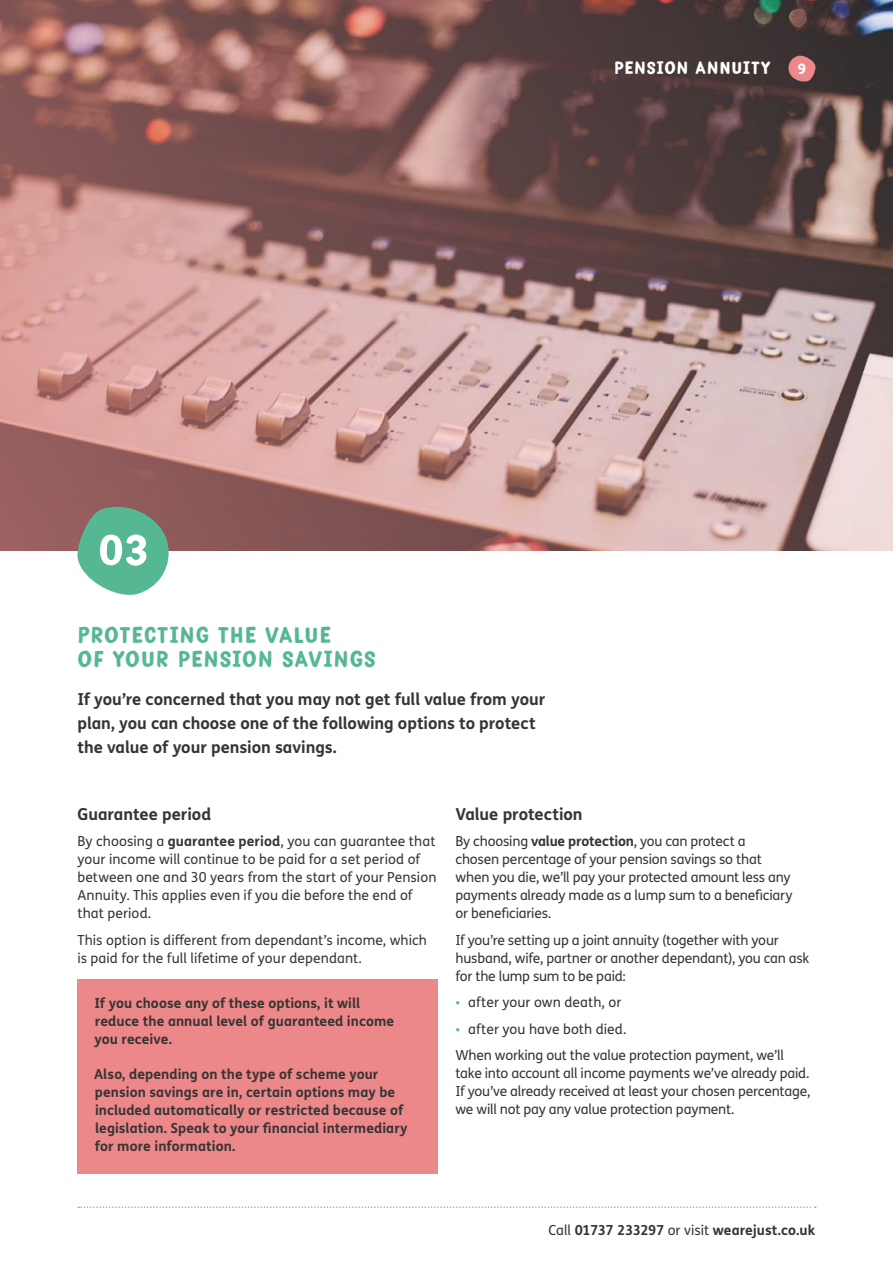
<style>
.page{position:relative;width:893px;height:1263px;background:#fff}
.page>*{position:absolute;margin:0;border:0;box-sizing:border-box;transform-origin:0 0}
.t1{font:51px "Just Script";color:#fff}
.t2{font:27px/24.3px "Just Script";letter-spacing:.035em;color:#55b893}
.t3{font:21px "Just Script";letter-spacing:.04em;color:#fff}
.t4{font:17.25px "Just Script";color:#fff}
.t5{font:700 16.5px/24px "Just Sans";letter-spacing:-.005em;color:#373434}
.t6{font:13.8px/18px "Just Sans";letter-spacing:-.01em;color:#373434}
.t7{font:700 13.8px/18px "Just Sans";letter-spacing:.005em;color:#373434}
.s1{font-weight:700}
.s2{font-family:"Just Script";color:#55b893}
.s3{font-weight:400}
</style>
<div class="page">
<svg style="left:78px;top:1206px;width:738px;height:2px"></svg>
<svg style="left:0;top:0;width:893px;height:550px;background:#a07a78"></svg>
<svg style="left:788px;top:56px;width:27px;height:26px"></svg>
<svg style="left:77px;top:507px;width:92px;height:88px;background:#70b599"></svg>
<div style="left:77px;top:980px;width:360px;height:194px;background:#ec8889"></div>
<h3 class="t3" style="left:614px;top:60px;width:158px">PENSION ANNUITY</h3>
<p class="t4" style="left:798px;top:62px;width:10px">9</p>
<h1 class="t1" style="left:99px;top:530px;width:50px">03</h1>
<h2 class="t2" style="left:77px;top:622px;width:300px">PROTECTING THE VALUE<br>OF YOUR PENSION SAVINGS</h2>
<p class="t5" style="left:77px;top:686px;width:469px">If you’re concerned that you may not get full value from your plan, you can choose one of the following options to protect the value of your pension savings.</p>
<p class="t5" style="left:77px;top:801px;width:135px">Guarantee period</p>
<p class="t6" style="left:77px;top:832px;width:360px">By choosing a <span class="s1">guarantee period</span>, you can guarantee that your income will continue to be paid for a set period of between one and 30 years from the start of your Pension Annuity. This applies even if you die before the end of that period.</p>
<p class="t6" style="left:77px;top:930px;width:351px">This option is different from dependant’s income, which is paid for the full lifetime of your dependant.</p>
<p class="t7" style="left:95px;top:994px;width:301px">If you choose any of these options, it will reduce the annual level of guaranteed income you receive.</p>
<p class="t7" style="left:94px;top:1065px;width:315px">Also, depending on the type of scheme your pension savings are in, certain options may be included automatically or restricted because of legislation. Speak to your financial intermediary for more information.</p>
<p class="t5" style="left:455px;top:801px;width:129px">Value protection</p>
<p class="t6" style="left:455px;top:832px;width:338px">By choosing <span class="s1">value protection</span>, you can protect a chosen percentage of your pension savings so that when you die, we’ll pay your protected amount less any payments already made as a lump sum to a beneficiary or beneficiaries.</p>
<p class="t6" style="left:455px;top:930px;width:355px">If you’re setting up a joint annuity (together with your husband, wife, partner or another dependant), you can ask for the lump sum to be paid:</p>
<p class="t6" style="left:455px;top:993px;width:167px"><span class="s2">•</span> after your own death, or</p>
<p class="t6" style="left:455px;top:1015px;width:330px;line-height:26.5px"><span class="s2">•</span> after you have both died.<br>When working out the value protection payment, we’ll</p>
<p class="t6" style="left:455px;top:1064px;width:356px;text-align:justify">take into account all income payments we’ve already paid.<br>If you’ve already received at least your chosen percentage, we will not pay any value protection payment.</p>
<p class="t7" style="left:548px;top:1221px;width:268px"><span class="s3">Call</span> 01737 233297 <span class="s3">or visit</span> wearejust.co.uk</p>
</div>
